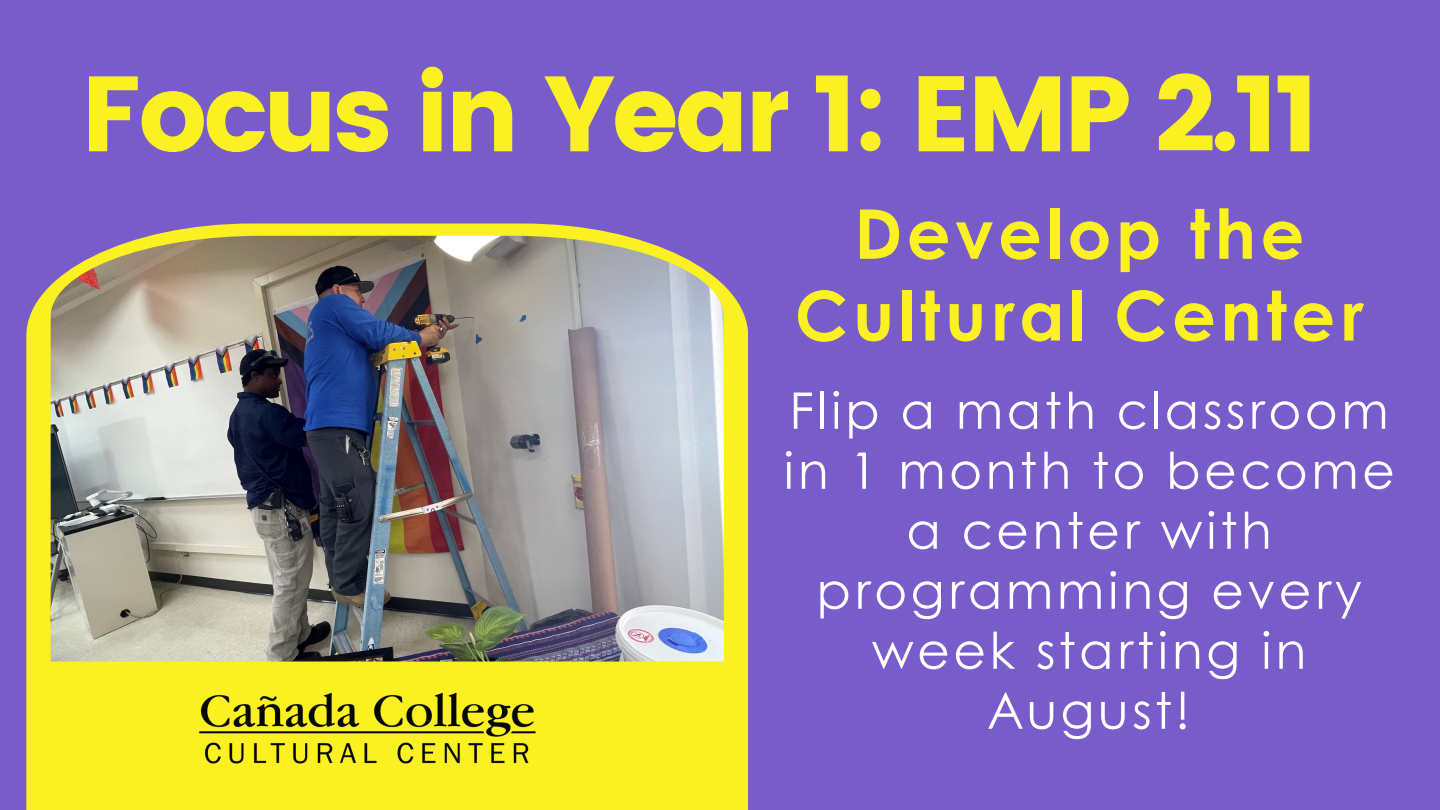
<style>
.page{position:relative;width:1440px;height:810px;background:#775cca}
.page>*{position:absolute;margin:0;border:0;box-sizing:border-box;transform-origin:0 0}
.t1{font:106.7px "Poppins";letter-spacing:-.04em;color:#fbf021}
.t2{font:700 68.6px/81.8px "Century Gothic";letter-spacing:.065em;color:#fbf021;text-align:center}
.t3{font:50.4px/60px "Century Gothic";letter-spacing:.065em;color:#fff;text-align:center}
</style>
<div class="page">
<svg style="left:26px;top:223px;width:722px;height:587px;background:#f1e52d"></svg>
<img style="left:51px;top:236px;width:673px;height:426px">
<img style="left:197px;top:685px;width:341px;height:85px">
<p class="t1" style="left:81px;top:52px;width:1240px">Focus in Year 1: EMP 2.11</p>
<h2 class="t2" style="left:795px;top:190px;width:571px">Develop the<br>Cultural Center</h2>
<p class="t3" style="left:783px;top:378px;width:613px">Flip a math classroom in 1 month to become a center with programming every week starting in<br>August!</p>
</div>
